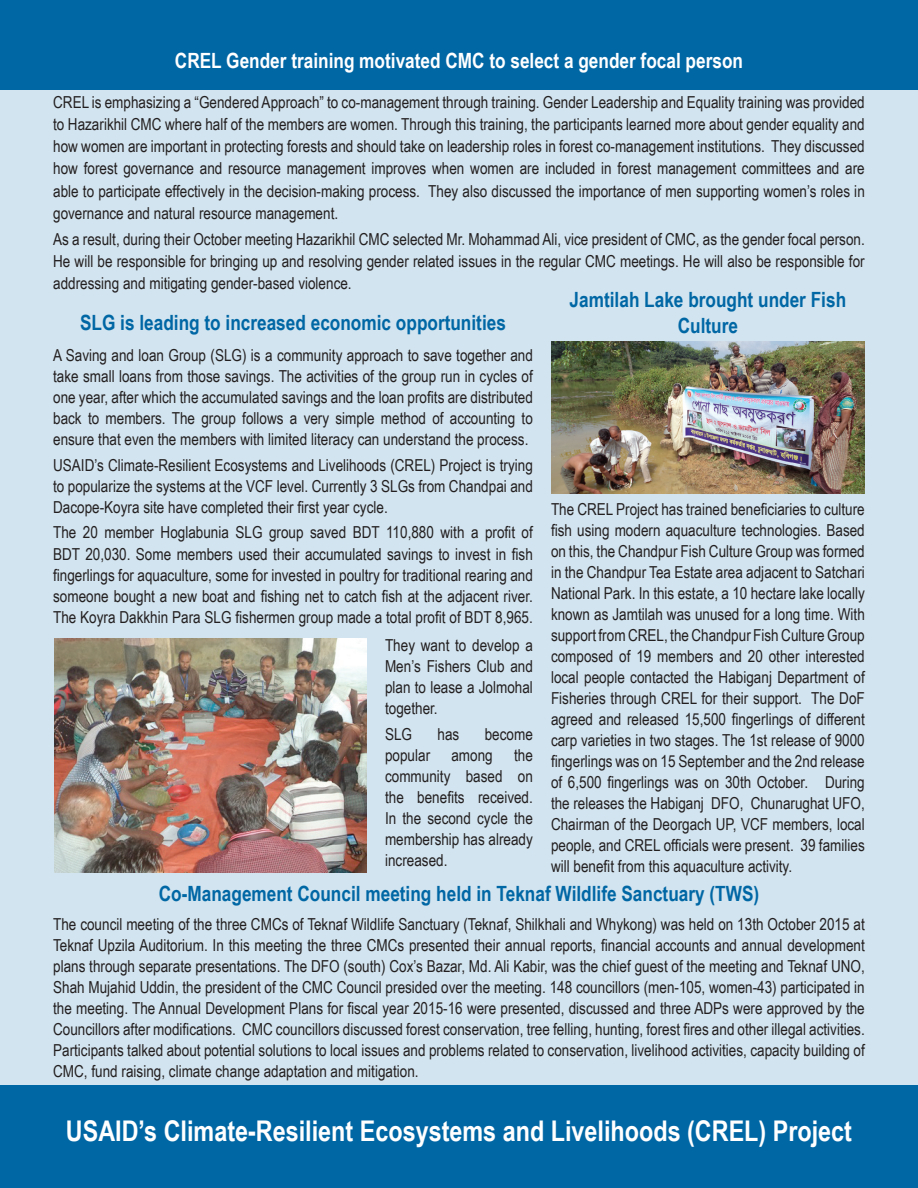
<style>
.page{position:relative;width:918px;height:1188px;background:#d2e4ef}
.page>*{position:absolute;margin:0;border:0;box-sizing:border-box;transform-origin:0 0}
.t1{font:700 28.5px "Arial Narrow";color:#fff}
.t2{font:700 21px/25.2px "Arial Narrow";color:#0067a5;text-align:center}
.t3{font:700 21px "Arial Narrow";color:#fff}
.t4{font:16.5px/21px "Arial Narrow";color:#231f20;text-align:justify}
</style>
<div class="page">
<div style="left:0;top:0;width:918px;height:89px;background:#0067a5"></div>
<div style="left:0;top:1085px;width:918px;height:103px;background:#0067a5"></div>
<img style="left:54px;top:639px;width:312px;height:234px">
<img style="left:551px;top:341px;width:314px;height:152px">
<p class="t3" style="left:175px;top:45px;width:570px">CREL Gender training motivated CMC to select a gender focal person</p>
<p class="t4" style="left:53px;top:91px;width:813px;line-height:22.2px">CREL is emphasizing a “Gendered Approach” to co-management through training. Gender Leadership and Equality training was provided to Hazarikhil CMC where half of the members are women. Through this training, the participants learned more about gender equality and how women are important in protecting forests and should take on leadership roles in forest co-management institutions. They discussed how forest governance and resource management improves when women are included in forest management committees and are able to participate effectively in the decision-making process. They also discussed the importance of men supporting women’s roles in governance and natural resource management.</p>
<p class="t4" style="left:53px;top:228px;width:813px;line-height:22.2px">As a result, during their October meeting Hazarikhil CMC selected Mr. Mohammad Ali, vice president of CMC, as the gender focal person.<br>He will be responsible for bringing up and resolving gender related issues in the regular CMC meetings. He will also be responsible for addressing and mitigating gender-based violence.</p>
<p class="t2" style="left:80px;top:309px;width:427px">SLG is leading to increased economic opportunities</p>
<p class="t2" style="left:570px;top:286px;width:278px">Jamtilah Lake brought under Fish<br>Culture</p>
<p class="t4" style="left:53px;top:344px;width:481px">A Saving and loan Group (SLG) is a community approach to save together and take small loans from those savings. The activities of the group run in cycles of one year, after which the accumulated savings and the loan profits are distributed back to members. The group follows a very simple method of accounting to ensure that even the members with limited literacy can understand the process.</p>
<p class="t4" style="left:53px;top:454px;width:481px">USAID’s Climate-Resilient Ecosystems and Livelihoods (CREL) Project is trying to popularize the systems at the VCF level. Currently 3 SLGs from Chandpai and Dacope-Koyra site have completed their first year cycle.</p>
<p class="t4" style="left:53px;top:521px;width:481px">The 20 member Hoglabunia SLG group saved BDT 110,880 with a profit of BDT 20,030. Some members used their accumulated savings to invest in fish fingerlings for aquaculture, some for invested in poultry for traditional rearing and someone bought a new boat and fishing net to catch fish at the adjacent river.<br>The Koyra Dakkhin Para SLG fishermen group made a total profit of BDT 8,965.</p>
<p class="t4" style="left:385px;top:634px;width:149px">They want to develop a Men’s Fishers Club and plan to lease a Jolmohal together.</p>
<p class="t4" style="left:385px;top:723px;width:29px">SLG</p>
<p class="t4" style="left:438px;top:723px;width:23px">has</p>
<p class="t4" style="left:485px;top:723px;width:50px">become</p>
<p class="t4" style="left:385px;top:744px;width:47px">popular</p>
<p class="t4" style="left:451px;top:744px;width:43px">among</p>
<p class="t4" style="left:385px;top:744px;width:149px;text-indent:129px">the community based on the benefits received.<br>In the second cycle the membership has already increased.</p>
<p class="t4" style="left:551px;top:498px;width:315px">The CREL Project has trained beneficiaries to culture fish using modern aquaculture technologies. Based on this, the Chandpur Fish Culture Group was formed in the Chandpur Tea Estate area adjacent to Satchari National Park. In this estate, a 10 hectare lake locally known as Jamtilah was unused for a long time. With support from CREL, the Chandpur Fish Culture Group composed of 19 members and 20 other interested local people contacted the Habiganj Department of Fisheries through CREL for their support. The DoF agreed and released 15,500 fingerlings of different carp varieties in two stages. The 1st release of 9000 fingerlings was on 15 September and the 2nd release of 6,500 fingerlings was on 30th October. During the releases the Habiganj DFO, Chunarughat UFO, Chairman of the Deorgach UP, VCF members, local people, and CREL officials were present. 39 families will benefit from this aquaculture activity.</p>
<p class="t2" style="left:159px;top:880px;width:602px">Co-Management Council meeting held in Teknaf Wildlife Sanctuary (TWS)</p>
<p class="t4" style="left:53px;top:914px;width:813px">The council meeting of the three CMCs of Teknaf Wildlife Sanctuary (Teknaf, Shilkhali and Whykong) was held on 13th October 2015 at Teknaf Upzila Auditorium. In this meeting the three CMCs presented their annual reports, financial accounts and annual development plans through separate presentations. The DFO (south) Cox’s Bazar, Md. Ali Kabir, was the chief guest of the meeting and Teknaf UNO, Shah Mujahid Uddin, the president of the CMC Council presided over the meeting. 148 councillors (men-105, women-43) participated in the meeting. The Annual Development Plans for fiscal year 2015-16 were presented, discussed and three ADPs were approved by the Councillors after modifications. CMC councillors discussed forest conservation, tree felling, hunting, forest fires and other illegal activities.<br>Participants talked about potential solutions to local issues and problems related to conservation, livelihood activities, capacity building of CMC, fund raising, climate change adaptation and mitigation.</p>
<h1 class="t1" style="left:66px;top:1109px;width:788px">USAID’s Climate-Resilient Ecosystems and Livelihoods (CREL) Project</h1>
</div>
